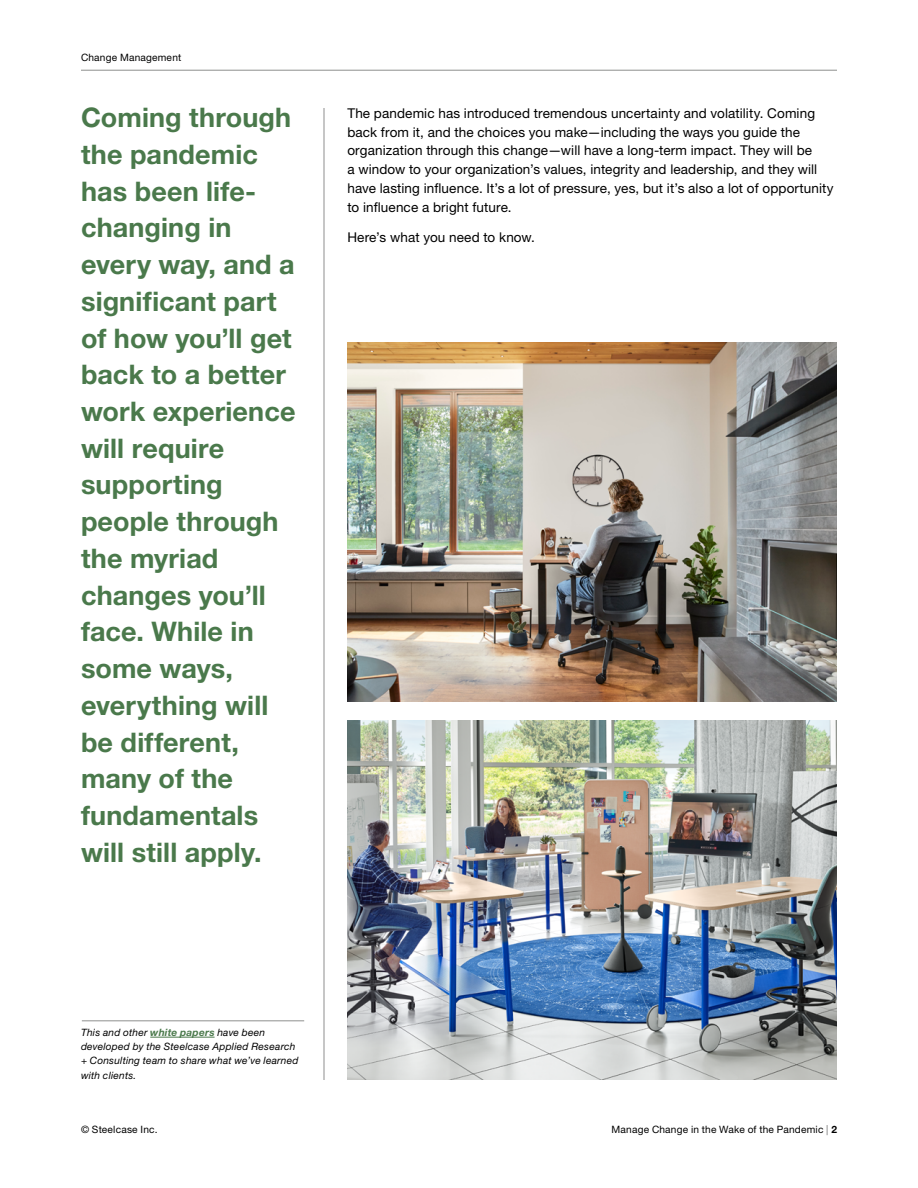
<style>
.page{position:relative;width:918px;height:1188px;background:#fff}
.page>*{position:absolute;margin:0;border:0;box-sizing:border-box;transform-origin:0 0}
.Opening_Paragraph{font:700 27px/36.8px "Helvetica Neue LT Pro";letter-spacing:.005em;color:#4a794b}
.Body_copy{font:13.5px/18.9px "Helvetica Neue LT Pro";letter-spacing:.01em;color:#000}
.t1{font:italic 10.2px/14.1px "Helvetica Neue LT Pro";letter-spacing:.025em;color:#000}
.t2{font:10.2px "Helvetica Neue LT Pro";letter-spacing:.02em;color:#000}
.s1{font-weight:700;color:#4a794b}
.s2{font-weight:100}
.s3{font-weight:700}
</style>
<div class="page">
<hr style="left:81px;top:70px;width:756px;height:1px;background:#8e8f8e">
<img style="left:347px;top:342px;width:490px;height:360px">
<img style="left:347px;top:720px;width:490px;height:360px">
<hr style="left:324px;top:108px;width:1px;height:972px;background:#8e8f8e">
<hr style="left:150px;top:1037px;width:65px;height:1px;background:#4a794b">
<hr style="left:82px;top:1021px;width:222px;height:1px;background:#8e8f8e">
<p class="t2" style="left:81px;top:51px;width:102px">Change Management</p>
<p class="Opening_Paragraph" style="left:81px;top:98px;width:216px">Coming through the pandemic has been life&shy;changing in every way, and a significant part of how you’ll get back to a better work experience will require supporting people through the myriad changes you’ll face. While in some ways, everything will be different, many of the fundamentals will still apply.</p>
<p class="Body_copy" style="left:347px;top:103px;width:488px">The pandemic has introduced tremendous uncertainty and volatility. Coming back from it, and the choices you make—including the ways you guide the organization through this change—will have a long-term impact. They will be<br>a window to your organization’s values, integrity and leadership, and they will have lasting influence. It’s a lot of pressure, yes, but it’s also a lot of opportunity to influence a bright future.</p>
<p class="Body_copy" style="left:347px;top:227px;width:189px">Here’s what you need to know.</p>
<p class="t1" style="left:81px;top:1025px;width:219px">This and other <span class="s1">white papers</span> have been developed by the Steelcase Applied Research + Consulting team to share what we’ve learned with clients.</p>
<p class="t2" style="left:81px;top:1123px;width:78px">© Steelcase Inc.</p>
<p class="t2" style="left:612px;top:1123px;width:227px">Manage Change in the Wake of the Pandemic <span class="s2">|</span> <span class="s3">2</span></p>
</div>
